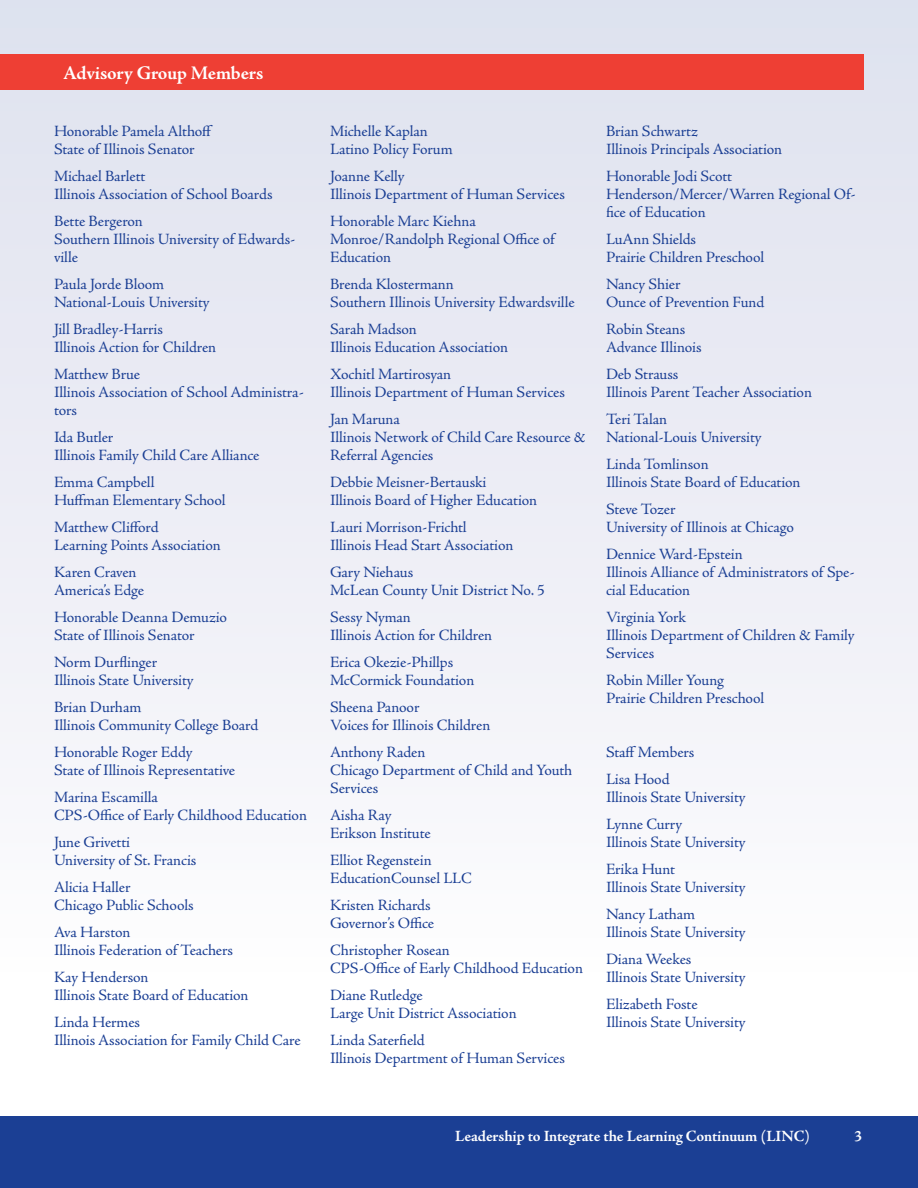
<style>
.page{position:relative;width:918px;height:1188px;background:#fff}
.page>*{position:absolute;margin:0;border:0;box-sizing:border-box;transform-origin:0 0}
.t1{font:700 19.35px "Adobe Jenson Pro";letter-spacing:-.01em;color:#fff}
.t2{font:15.75px/18px "Adobe Jenson Pro";letter-spacing:-.01em;color:#1b3f94}
.t3{font:700 15.75px "Adobe Jenson Pro";letter-spacing:-.01em;color:#fff}
</style>
<div class="page">
<div style="left:0;top:1116px;width:918px;height:72px;background:#1b3f94"></div>
<div style="left:0;top:0;width:918px;height:972px;background:linear-gradient(to bottom,#dde1ee,#fcfbfd)"></div>
<div style="left:0;top:54px;width:864px;height:36px;background:#ee3f34"></div>
<p class="t1" style="left:63px;top:62px;width:202px">Advisory Group Members</p>
<p class="t2" style="left:54px;top:122px;width:160px">Honorable Pamela Althoff<br>State of Illinois Senator</p>
<p class="t2" style="left:54px;top:167px;width:220px">Michael Barlett<br>Illinois Association of School Boards</p>
<p class="t2" style="left:54px;top:212px;width:243px">Bette Bergeron<br>Southern Illinois University of Edwards&shy;ville</p>
<p class="t2" style="left:54px;top:275px;width:157px">Paula Jorde Bloom<br>National-Louis University</p>
<p class="t2" style="left:54px;top:320px;width:164px">Jill Bradley-Harris<br>Illinois Action for Children</p>
<p class="t2" style="left:54px;top:365px;width:251px">Matthew Brue<br>Illinois Association of School Administra&shy;tors</p>
<p class="t2" style="left:54px;top:428px;width:207px">Ida Butler<br>Illinois Family Child Care Alliance</p>
<p class="t2" style="left:54px;top:473px;width:173px">Emma Campbell<br>Huffman Elementary School</p>
<p class="t2" style="left:54px;top:518px;width:168px">Matthew Clifford<br>Learning Points Association</p>
<p class="t2" style="left:54px;top:563px;width:91px">Karen Craven<br>America’s Edge</p>
<p class="t2" style="left:54px;top:608px;width:175px">Honorable Deanna Demuzio<br>State of Illinois Senator</p>
<p class="t2" style="left:54px;top:653px;width:141px">Norm Durflinger<br>Illinois State University</p>
<p class="t2" style="left:54px;top:698px;width:206px">Brian Durham<br>Illinois Community College Board</p>
<p class="t2" style="left:54px;top:743px;width:183px">Honorable Roger Eddy<br>State of Illinois Representative</p>
<p class="t2" style="left:54px;top:788px;width:255px">Marina Escamilla<br>CPS-Office of Early Childhood Education</p>
<p class="t2" style="left:54px;top:833px;width:144px">June Grivetti<br>University of St. Francis</p>
<p class="t2" style="left:54px;top:878px;width:141px">Alicia Haller<br>Chicago Public Schools</p>
<p class="t2" style="left:54px;top:923px;width:181px">Ava Harston<br>Illinois Federation of Teachers</p>
<p class="t2" style="left:54px;top:968px;width:196px">Kay Henderson<br>Illinois State Board of Education</p>
<p class="t2" style="left:54px;top:1013px;width:248px">Linda Hermes<br>Illinois Association for Family Child Care</p>
<p class="t2" style="left:330px;top:122px;width:124px">Michelle Kaplan<br>Latino Policy Forum</p>
<p class="t2" style="left:330px;top:167px;width:236px">Joanne Kelly<br>Illinois Department of Human Services</p>
<p class="t2" style="left:330px;top:212px;width:226px">Honorable Marc Kiehna<br>Monroe/Randolph Regional Office of<br>Education</p>
<p class="t2" style="left:330px;top:275px;width:246px">Brenda Klostermann<br>Southern Illinois University Edwardsville</p>
<p class="t2" style="left:330px;top:320px;width:180px">Sarah Madson<br>Illinois Education Association</p>
<p class="t2" style="left:330px;top:365px;width:236px">Xochitl Martirosyan<br>Illinois Department of Human Services</p>
<p class="t2" style="left:330px;top:410px;width:257px">Jan Maruna<br>Illinois Network of Child Care Resource &amp;<br>Referral Agencies</p>
<p class="t2" style="left:330px;top:473px;width:209px">Debbie Meisner-Bertauski<br>Illinois Board of Higher Education</p>
<p class="t2" style="left:330px;top:518px;width:185px">Lauri Morrison-Frichtl<br>Illinois Head Start Association</p>
<p class="t2" style="left:330px;top:563px;width:216px">Gary Niehaus<br>McLean County Unit District No. 5</p>
<p class="t2" style="left:330px;top:608px;width:164px">Sessy Nyman<br>Illinois Action for Children</p>
<p class="t2" style="left:330px;top:653px;width:146px">Erica Okezie-Phillps<br>McCormick Foundation</p>
<p class="t2" style="left:330px;top:698px;width:162px">Sheena Panoor<br>Voices for Illinois Children</p>
<p class="t2" style="left:330px;top:743px;width:244px">Anthony Raden<br>Chicago Department of Child and Youth<br>Services</p>
<p class="t2" style="left:330px;top:806px;width:102px">Aisha Ray<br>Erikson Institute</p>
<p class="t2" style="left:330px;top:851px;width:143px">Elliot Regenstein<br>EducationCounsel LLC</p>
<p class="t2" style="left:330px;top:896px;width:106px">Kristen Richards<br>Governor’s Office</p>
<p class="t2" style="left:330px;top:941px;width:255px">Christopher Rosean<br>CPS-Office of Early Childhood Education</p>
<p class="t2" style="left:330px;top:986px;width:188px">Diane Rutledge<br>Large Unit District Association</p>
<p class="t2" style="left:330px;top:1031px;width:236px">Linda Saterfield<br>Illinois Department of Human Services</p>
<p class="t2" style="left:606px;top:122px;width:178px">Brian Schwartz<br>Illinois Principals Association</p>
<p class="t2" style="left:606px;top:167px;width:251px">Honorable Jodi Scott<br>Henderson/Mercer/Warren Regional Of&shy;fice of Education</p>
<p class="t2" style="left:606px;top:230px;width:160px">LuAnn Shields<br>Prairie Children Preschool</p>
<p class="t2" style="left:606px;top:275px;width:160px">Nancy Shier<br>Ounce of Prevention Fund</p>
<p class="t2" style="left:606px;top:320px;width:97px">Robin Steans<br>Advance Illinois</p>
<p class="t2" style="left:606px;top:365px;width:207px">Deb Strauss<br>Illinois Parent Teacher Association</p>
<p class="t2" style="left:606px;top:410px;width:157px">Teri Talan<br>National-Louis University</p>
<p class="t2" style="left:606px;top:455px;width:196px">Linda Tomlinson<br>Illinois State Board of Education</p>
<p class="t2" style="left:606px;top:500px;width:190px">Steve Tozer<br>University of Illinois at Chicago</p>
<p class="t2" style="left:606px;top:545px;width:250px">Dennice Ward-Epstein<br>Illinois Alliance of Administrators of Spe&shy;cial Education</p>
<p class="t2" style="left:606px;top:608px;width:250px">Virginia York<br>Illinois Department of Children &amp; Family<br>Services</p>
<p class="t2" style="left:606px;top:671px;width:160px">Robin Miller Young<br>Prairie Children Preschool</p>
<p class="t2" style="left:606px;top:738px;width:90px;line-height:27px">Staff Members<br>Lisa Hood</p>
<p class="t2" style="left:606px;top:783px;width:141px;line-height:27px">Illinois State University<br>Lynne Curry</p>
<p class="t2" style="left:606px;top:828px;width:141px;line-height:27px">Illinois State University<br>Erika Hunt</p>
<p class="t2" style="left:606px;top:873px;width:141px;line-height:27px">Illinois State University<br>Nancy Latham</p>
<p class="t2" style="left:606px;top:918px;width:141px;line-height:27px">Illinois State University<br>Diana Weekes</p>
<p class="t2" style="left:606px;top:963px;width:141px;line-height:27px">Illinois State University<br>Elizabeth Foste</p>
<p class="t2" style="left:606px;top:1013px;width:141px">Illinois State University</p>
<p class="t3" style="left:455px;top:1127px;width:356px">Leadership to Integrate the Learning Continuum (LINC)</p>
<p class="t3" style="left:854px;top:1127px;width:10px">3</p>
</div>
